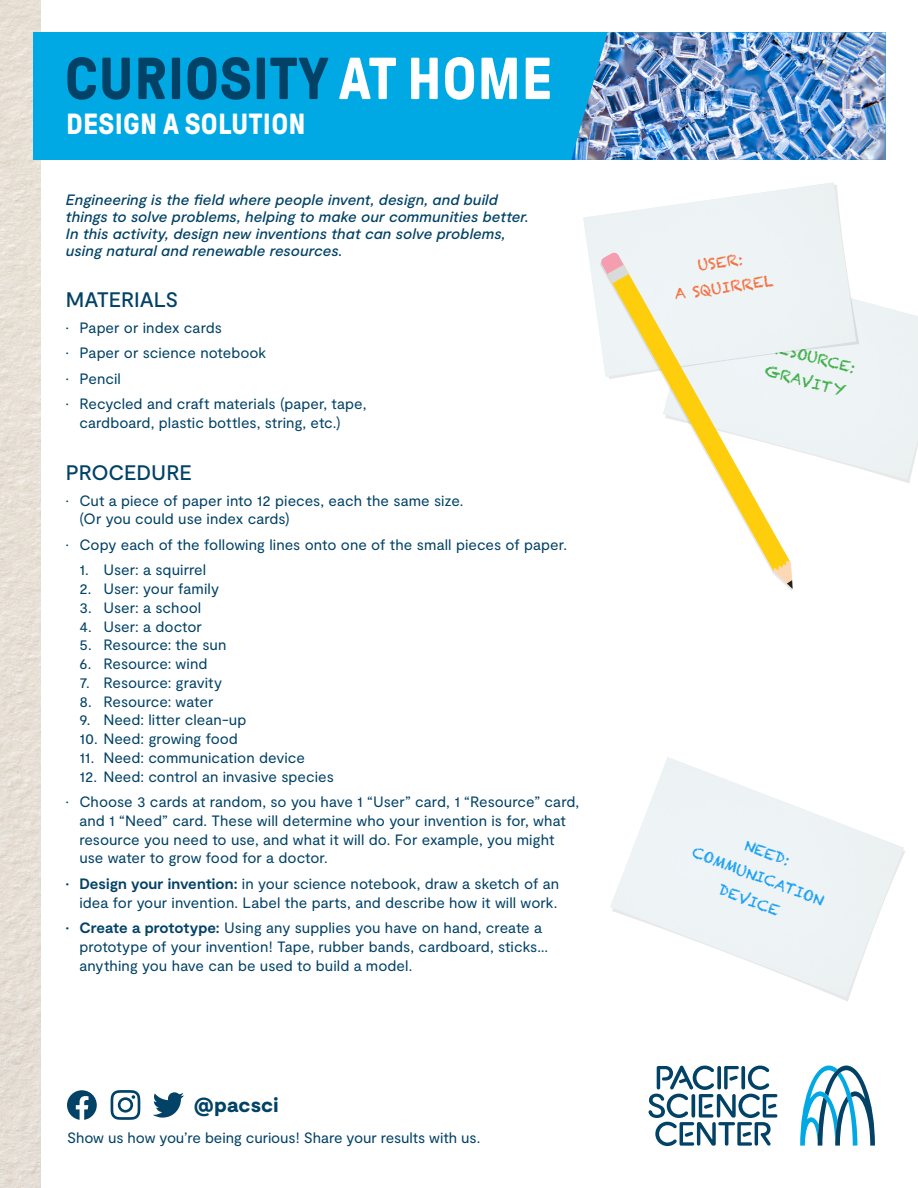
<style>
.page{position:relative;width:918px;height:1188px;background:#fff}
.page>*{position:absolute;margin:0;border:0;box-sizing:border-box;transform-origin:0 0}
.t1{font:700 59.1px "GT Pressura";letter-spacing:.01em;color:#024266}
.t2{font:700 29.1px "GT Pressura";letter-spacing:.01em;color:#fff}
.Heading1{font:500 21px "Moderat";letter-spacing:-.005em;color:#024266}
.t3{font:900 20.4px "Moderat";letter-spacing:.01em;color:#024266}
.t4{font:15px/18.8px "Moderat";color:#024266}
.Intro{font:italic 500 15px/17.1px "Moderat";letter-spacing:.005em;color:#024266}
.t5{font:14.85px/25.3px "Chalkduster";color:#1ca1f2;text-align:center}
.t6{font:14.85px "Chalkduster";color:#40ae49}
.t7{font:14.85px "Chalkduster";color:#f37140}
.s1{color:#fff}
.s2{font-weight:700}
</style>
<div class="page">
<img style="left:0;top:0;width:40px;height:1188px">
<div style="left:33px;top:32px;width:853px;height:128px;background:#00a8e4"></div>
<img style="left:571px;top:32px;width:315px;height:128px">
<svg style="left:800px;top:1066px;width:75px;height:80px"></svg>
<svg style="left:648px;top:1065px;width:129px;height:81px"></svg>
<svg style="left:153px;top:1092px;width:31px;height:26px"></svg>
<svg style="left:111px;top:1090px;width:29px;height:30px"></svg>
<svg style="left:67px;top:1090px;width:30px;height:30px"></svg>
<svg style="left:610px;top:757px;width:294px;height:241px;fill:#eef4f6"></svg>
<svg style="left:792px;top:300px;width:126px;height:180px;background:#eff3f5"></svg>
<svg style="left:583px;top:182px;width:273px;height:195px;fill:#eef3f5"></svg>
<svg style="left:599px;top:254px;width:193px;height:337px"></svg>
<svg style="left:607px;top:265px;width:183px;height:307px"></svg>
<svg style="left:768px;top:550px;width:25px;height:39px"></svg>
<svg style="left:601px;top:252px;width:28px;height:31px"></svg>
<h1 class="t1" style="left:65px;top:47px;width:489px">CURIOSITY <span class="s1">AT HOME</span></h1>
<h2 class="t2" style="left:66px;top:108px;width:241px">DESIGN A SOLUTION</h2>
<p class="Intro" style="left:66px;top:192px;width:464px">Engineering is the field where people invent, design, and build things to solve problems, helping to make our communities better.<br>In this activity, design new inventions that can solve problems, using natural and renewable resources.</p>
<p class="Heading1" style="left:66px;top:288px;width:114px">MATERIALS</p>
<p class="t4" style="left:66px;top:319px;width:158px">• Paper or index cards</p>
<p class="t4" style="left:66px;top:344px;width:202px">• Paper or science notebook</p>
<p class="t4" style="left:66px;top:370px;width:57px">• Pencil</p>
<p class="t4" style="left:79px;top:395px;width:289px;text-indent:-14px">• Recycled and craft materials (paper, tape, cardboard, plastic bottles, string, etc.)</p>
<p class="Heading1" style="left:66px;top:461px;width:127px">PROCEDURE</p>
<p class="t4" style="left:79px;top:491px;width:386px;text-indent:-14px">• Cut a piece of paper into 12 pieces, each the same size. (Or you could use index cards)</p>
<p class="t4" style="left:66px;top:536px;width:503px">• Copy each of the following lines onto one of the small pieces of paper.</p>
<p class="t4" style="left:79px;top:561px;width:128px">1. User: a squirrel</p>
<p class="t4" style="left:79px;top:580px;width:141px">2. User: your family</p>
<p class="t4" style="left:79px;top:599px;width:123px">3. User: a school</p>
<p class="t4" style="left:79px;top:617px;width:124px">4. User: a doctor</p>
<p class="t4" style="left:79px;top:636px;width:149px">5. Resource: the sun</p>
<p class="t4" style="left:79px;top:655px;width:130px">6. Resource: wind</p>
<p class="t4" style="left:79px;top:674px;width:144px">7. Resource: gravity</p>
<p class="t4" style="left:79px;top:692px;width:136px">8. Resource: water</p>
<p class="t4" style="left:79px;top:711px;width:169px">9. Need: litter clean-up</p>
<p class="t4" style="left:79px;top:730px;width:160px">10. Need: growing food</p>
<p class="t4" style="left:79px;top:749px;width:227px">11. Need: communication device</p>
<p class="t4" style="left:79px;top:767px;width:256px">12. Need: control an invasive species</p>
<p class="t4" style="left:79px;top:793px;width:501px;text-indent:-14px">• Choose 3 cards at random, so you have 1 “User” card, 1 “Resource” card, and 1 “Need” card. These will determine who your invention is for, what resource you need to use, and what it will do. For example, you might use water to grow food for a doctor.</p>
<p class="t4" style="left:66px;top:875px;width:495px;text-align:right"><span class="s2">• Design your invention:</span> in your science notebook, draw a sketch of an idea for your invention. Label the parts, and describe how it will work.</p>
<p class="t4" style="left:79px;top:919px;width:470px;text-indent:-14px"><span class="s2">• Create a prototype:</span> Using any supplies you have on hand, create a prototype of your invention! Tape, rubber bands, cardboard, sticks… anything you have can be used to build a model.</p>
<h3 class="t3" style="left:194px;top:1093px;width:86px">@pacsci</h3>
<p class="t4" style="left:67px;top:1129px;width:415px">Show us how you’re being curious! Share your results with us.</p>
<p class="t7" style="left:697px;top:257px;width:47px;rotate:-8deg">USER:</p>
<p class="t7" style="left:674px;top:286px;width:101px;rotate:-8deg">A SQUIRREL</p>
<p class="t6" style="left:771px;top:337px;width:91px;rotate:15deg">RESOURCE:</p>
<p class="t6" style="left:767px;top:362px;width:85px;rotate:15deg">GRAVITY</p>
<p class="t5" style="left:750px;top:832px;width:49px;rotate:21deg">NEED:</p>
<p class="t5" style="left:698px;top:839px;width:141px;rotate:21deg">COMMUNICATION<br>DEVICE</p>
</div>
